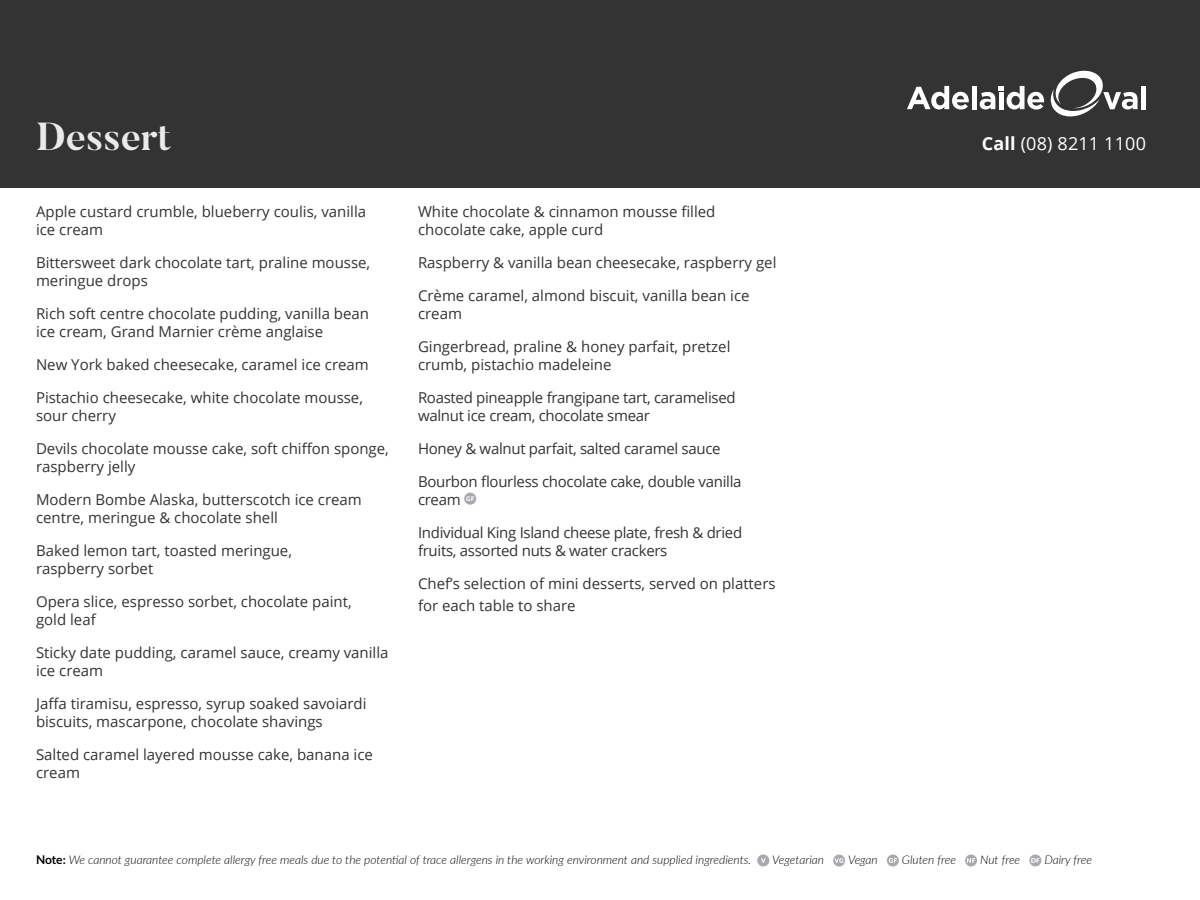
<style>
.page{position:relative;width:1200px;height:900px;background:#fff}
.page>*{position:absolute;margin:0;border:0;box-sizing:border-box;transform-origin:0 0}
.t1{font:700 38.85px "Butler";color:#fff}
.t2{font:18px "Open Sans";letter-spacing:.01em;color:#fff}
.t3{font:15px/18px "Open Sans";color:#333}
.t4{font:15px/18px "Open Sans";letter-spacing:-.02em;color:#333}
.t5{font:italic 300 12px "Lato";color:#000}
.s1{font-weight:700}
.s2{font-weight:700;font-style:normal}
</style>
<div class="page">
<div style="left:757px;top:855px;width:12px;height:12px;background:#a8a9ad;border-radius:50%"></div>
<svg style="left:761px;top:858px;width:5px;height:5px"></svg>
<div style="left:833px;top:855px;width:12px;height:12px;background:#a8a9ad;border-radius:50%"></div>
<svg style="left:834px;top:858px;width:9px;height:5px"></svg>
<div style="left:887px;top:855px;width:12px;height:12px;background:#a8a9ad;border-radius:50%"></div>
<svg style="left:889px;top:858px;width:8px;height:5px"></svg>
<div style="left:965px;top:855px;width:12px;height:12px;background:#a8a9ad;border-radius:50%"></div>
<svg style="left:967px;top:858px;width:8px;height:5px"></svg>
<div style="left:1029px;top:855px;width:12px;height:12px;background:#a8a9ad;border-radius:50%"></div>
<svg style="left:1031px;top:858px;width:8px;height:5px"></svg>
<div style="left:0;top:0;width:1200px;height:187px;background:#333"></div>
<div style="left:972px;top:86px;width:5px;height:23px;background:#fff"></div>
<svg style="left:907px;top:86px;width:62px;height:24px"></svg>
<svg style="left:980px;top:86px;width:64px;height:24px"></svg>
<svg style="left:1051px;top:71px;width:87px;height:45px"></svg>
<div style="left:1141px;top:86px;width:5px;height:23px;background:#fff"></div>
<div style="left:464px;top:493px;width:12px;height:12px;background:#a8a9ad;border-radius:50%"></div>
<svg style="left:466px;top:496px;width:8px;height:5px"></svg>
<h1 class="t1" style="left:36px;top:112px;width:137px">Dessert</h1>
<p class="t3" style="left:36px;top:202px;width:332px">Apple custard crumble, blueberry coulis, vanilla ice cream</p>
<p class="t3" style="left:36px;top:253px;width:336px">Bittersweet dark chocolate tart, praline mousse, meringue drops</p>
<p class="t3" style="left:36px;top:304px;width:335px">Rich soft centre chocolate pudding, vanilla bean ice cream, Grand Marnier crème anglaise</p>
<p class="t3" style="left:36px;top:355px;width:334px">New York baked cheesecake, caramel ice cream</p>
<p class="t3" style="left:36px;top:388px;width:329px">Pistachio cheesecake, white chocolate mousse, sour cherry</p>
<p class="t3" style="left:36px;top:439px;width:354px">Devils chocolate mousse cake, soft chiffon sponge, raspberry jelly</p>
<p class="t3" style="left:36px;top:490px;width:327px">Modern Bombe Alaska, butterscotch ice cream centre, meringue &amp; chocolate shell</p>
<p class="t3" style="left:36px;top:541px;width:258px">Baked lemon tart, toasted meringue, raspberry sorbet</p>
<p class="t3" style="left:36px;top:592px;width:317px">Opera slice, espresso sorbet, chocolate paint, gold leaf</p>
<p class="t3" style="left:36px;top:643px;width:354px">Sticky date pudding, caramel sauce, creamy vanilla ice cream</p>
<p class="t3" style="left:36px;top:694px;width:332px">Jaffa tiramisu, espresso, syrup soaked savoiardi biscuits, mascarpone, chocolate shavings</p>
<p class="t3" style="left:36px;top:745px;width:338px">Salted caramel layered mousse cake, banana ice cream</p>
<p class="t3" style="left:418px;top:202px;width:299px">White chocolate &amp; cinnamon mousse filled chocolate cake, apple curd</p>
<p class="t3" style="left:418px;top:253px;width:360px">Raspberry &amp; vanilla bean cheesecake, raspberry gel</p>
<p class="t3" style="left:418px;top:286px;width:333px">Crème caramel, almond biscuit, vanilla bean ice cream</p>
<p class="t3" style="left:418px;top:337px;width:314px">Gingerbread, praline &amp; honey parfait, pretzel crumb, pistachio madeleine</p>
<p class="t4" style="left:418px;top:388px;width:319px">Roasted pineapple frangipane tart, caramelised walnut ice cream, chocolate smear</p>
<p class="t4" style="left:418px;top:439px;width:304px">Honey &amp; walnut parfait, salted caramel sauce</p>
<p class="t4" style="left:418px;top:472px;width:325px">Bourbon flourless chocolate cake, double vanilla cream</p>
<p class="t4" style="left:418px;top:523px;width:326px">Individual King Island cheese plate, fresh &amp; dried fruits, assorted nuts &amp; water crackers</p>
<p class="t3" style="left:418px;top:572px;width:359px;line-height:22.5px">Chef’s selection of mini desserts, served on platters for each table to share</p>
<p class="t2" style="left:982px;top:131px;width:166px"><span class="s1">Call</span> (08) 8211 1100</p>
<p class="t5" style="left:36px;top:852px;width:717px"><span class="s2">Note:</span> We cannot guarantee complete allergy free meals due to the potential of trace allergens in the working environment and supplied ingredients.</p>
<p class="t5" style="left:772px;top:852px;width:53px">Vegetarian</p>
<p class="t5" style="left:848px;top:852px;width:31px">Vegan</p>
<p class="t5" style="left:902px;top:852px;width:56px">Gluten free</p>
<p class="t5" style="left:980px;top:852px;width:42px">Nut free</p>
<p class="t5" style="left:1044px;top:852px;width:49px">Dairy free</p>
</div>
